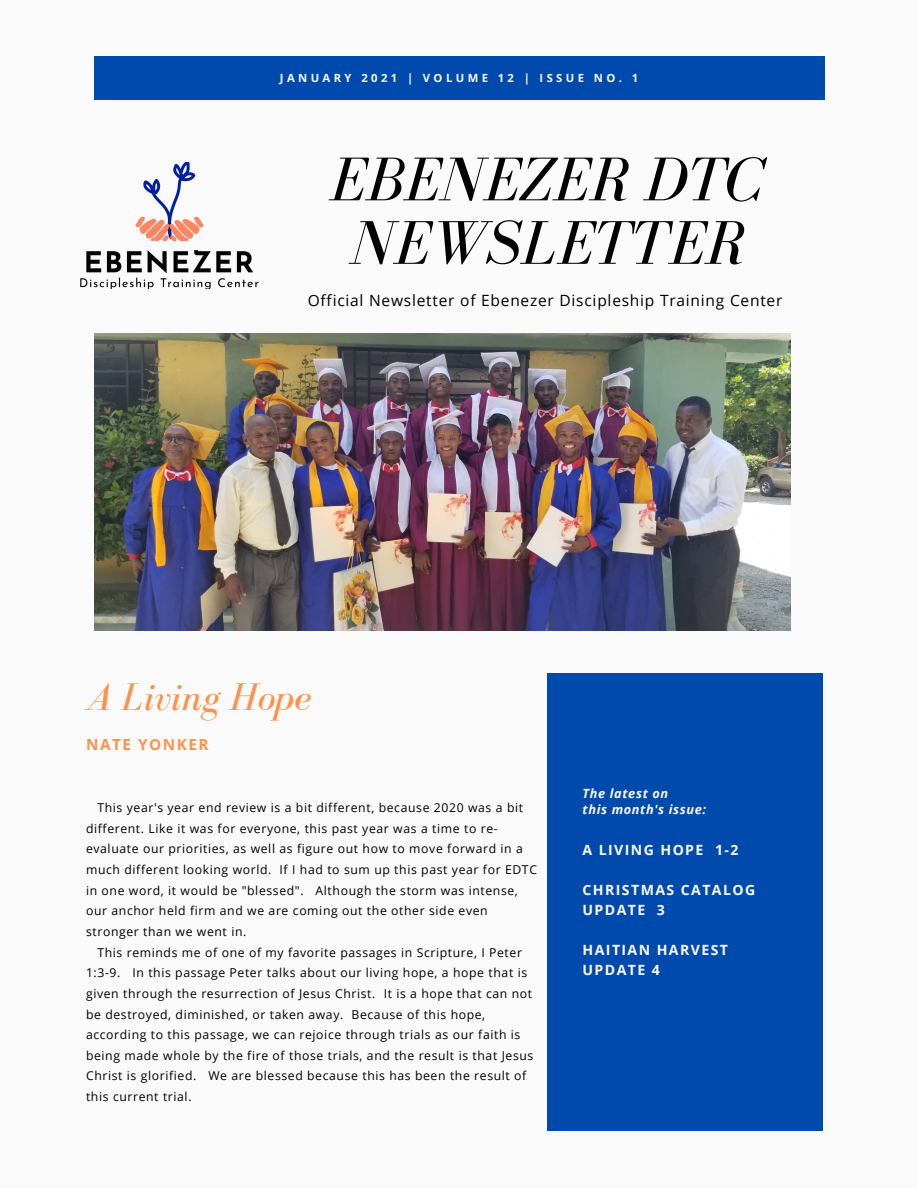
<style>
.page{position:relative;width:918px;height:1188px;background:#fafafa}
.page>*{position:absolute;margin:0;border:0;box-sizing:border-box;transform-origin:0 0}
.t1{font:italic 63.45px/63.4px "Bodoni FLF";color:#000;text-align:center}
.t2{font:italic 39.75px "Bodoni FLF";color:#ff914d}
.t3{font:15.45px "Open Sans";letter-spacing:.05em;color:#000}
.t4{font:700 15.3px "Open Sans";letter-spacing:.1em;color:#ff914d}
.t5{font:700 14.1px/20.1px "Open Sans";letter-spacing:.1em;color:#fafafa}
.t6{font:italic 700 12.75px "Open Sans";letter-spacing:.05em;color:#fafafa}
.t7{font:12.15px/20.7px "Open Sans";letter-spacing:.05em;color:#000}
.t8{font:700 11.25px "Open Sans";letter-spacing:.3em;color:#fafafa}
</style>
<div class="page">
<div style="left:94px;top:56px;width:730px;height:44px;background:#004aad"></div>
<div style="left:547px;top:673px;width:276px;height:458px;background:#004aad"></div>
<img style="left:80px;top:162px;width:179px;height:126px">
<img style="left:94px;top:334px;width:696px;height:297px">
<p class="t8" style="left:280px;top:70px;width:360px">JANUARY 2021 | VOLUME 12 | ISSUE NO. 1</p>
<p class="t1" style="left:329px;top:147px;width:438px">EBENEZER DTC<br>NEWSLETTER</p>
<p class="t3" style="left:308px;top:290px;width:476px">Official Newsletter of Ebenezer Discipleship Training Center</p>
<p class="t2" style="left:86px;top:675px;width:227px">A Living Hope</p>
<p class="t4" style="left:86px;top:734px;width:124px">NATE YONKER</p>
<p class="t7" style="left:86px;top:797px;width:452px;text-indent:11px">This year's year end review is a bit different, because 2020 was a bit different. Like it was for everyone, this past year was a time to re&shy;evaluate our priorities, as well as figure out how to move forward in a much different looking world. If I had to sum up this past year for EDTC in one word, it would be "blessed". Although the storm was intense, our anchor held firm and we are coming out the other side even stronger than we went in.</p>
<p class="t7" style="left:86px;top:942px;width:449px;text-indent:11px">This reminds me of one of my favorite passages in Scripture, I Peter 1:3-9. In this passage Peter talks about our living hope, a hope that is given through the resurrection of Jesus Christ. It is a hope that can not be destroyed, diminished, or taken away. Because of this hope, according to this passage, we can rejoice through trials as our faith is being made whole by the fire of those trials, and the result is that Jesus Christ is glorified. We are blessed because this has been the result of this current trial.</p>
<p class="t6" style="left:583px;top:784px;width:87px">The latest on</p>
<p class="t6" style="left:583px;top:801px;width:125px">this month's issue:</p>
<p class="t5" style="left:583px;top:839px;width:157px">A LIVING HOPE 1-2</p>
<p class="t5" style="left:583px;top:879px;width:174px">CHRISTMAS CATALOG<br>UPDATE 3</p>
<p class="t5" style="left:583px;top:940px;width:147px">HAITIAN HARVEST<br>UPDATE 4</p>
</div>
